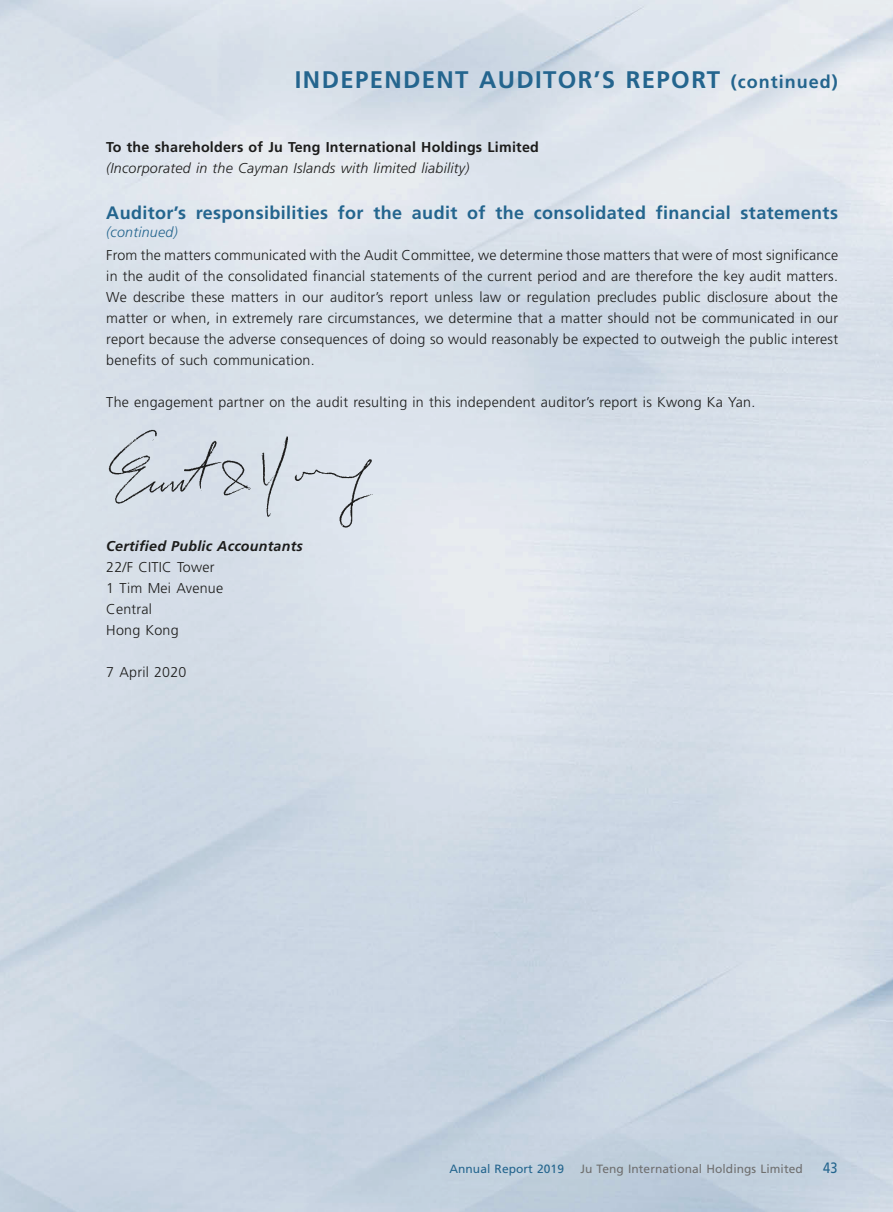
<style>
.page{position:relative;width:893px;height:1212px;background:#fff}
.page>*{position:absolute;margin:0;border:0;box-sizing:border-box;transform-origin:0 0}
.t1{font:700 24px "Frutiger LT Std";letter-spacing:.055em;color:#24658e}
.t2{font:700 18px "Frutiger LT Std";letter-spacing:.02em;color:#24658e}
.t3{font:15px "Frutiger LT Std";color:#24658e;scale:.85 1}
.t4{font:300 14.25px/21px "Frutiger LT Std";letter-spacing:.015em;color:#1c1c1b;text-align:justify}
.t5{font:700 14.25px "Frutiger LT Std";letter-spacing:.015em;color:#1c1c1b}
.t6{font:italic 300 14.25px "Frutiger LT Std";letter-spacing:.015em;color:#1c1c1b}
.t7{font:italic 700 14.25px "Frutiger LT Std";letter-spacing:.015em;color:#1c1c1b}
.t8{font:italic 300 14.25px "Frutiger LT Std";letter-spacing:.015em;color:#24658e}
.t9{font:12px "Frutiger LT Std";letter-spacing:.005em;color:#6f6f6f}
.t10{font:12px "Frutiger LT Std";letter-spacing:.005em;color:#24658e}
.s1{font-size:18px}
</style>
<div class="page">
<img style="left:106px;top:428px;width:281px;height:102px">
<h1 class="t1" style="left:295px;top:66px;width:544px">INDEPENDENT AUDITOR’S REPORT <span class="s1">(continued)</span></h1>
<p class="t5" style="left:106px;top:139px;width:434px">To the shareholders of Ju Teng International Holdings Limited</p>
<p class="t6" style="left:106px;top:160px;width:365px">(Incorporated in the Cayman Islands with limited liability)</p>
<p class="t2" style="left:106px;top:202px;width:733px">Auditor’s responsibilities for the audit of the consolidated financial statements</p>
<p class="t8" style="left:106px;top:223px;width:73px">(continued)</p>
<p class="t4" style="left:106px;top:244px;width:733px">From the matters communicated with the Audit Committee, we determine those matters that were of most significance in the audit of the consolidated financial statements of the current period and are therefore the key audit matters.<br>We describe these matters in our auditor’s report unless law or regulation precludes public disclosure about the matter or when, in extremely rare circumstances, we determine that a matter should not be communicated in our report because the adverse consequences of doing so would reasonably be expected to outweigh the public interest benefits of such communication.</p>
<p class="t4" style="left:106px;top:391px;width:650px">The engagement partner on the audit resulting in this independent auditor’s report is Kwong Ka Yan.</p>
<p class="t7" style="left:106px;top:538px;width:198px">Certified Public Accountants</p>
<p class="t4" style="left:106px;top:557px;width:118px;text-align:left">22/F CITIC Tower<br>1 Tim Mei Avenue<br>Central<br>Hong Kong</p>
<p class="t4" style="left:106px;top:662px;width:82px">7 April 2020</p>
<p class="t10" style="left:449px;top:1162px;width:116px">Annual Report 2019</p>
<p class="t9" style="left:580px;top:1162px;width:224px">Ju Teng International Holdings Limited</p>
<p class="t3" style="left:823px;top:1159px;width:19px">43</p>
</div>
